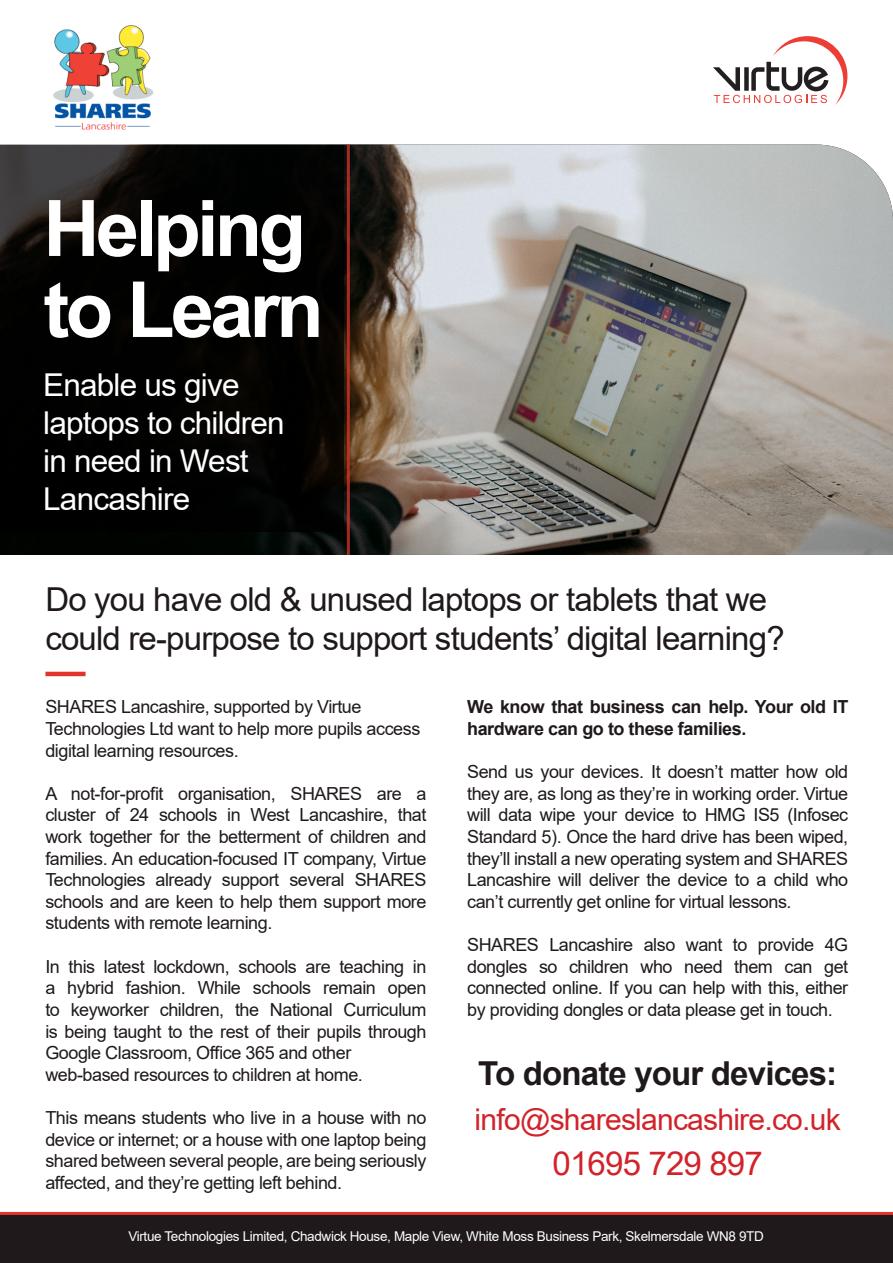
<style>
.page{position:relative;width:893px;height:1263px;background:#fff}
.page>*{position:absolute;margin:0;border:0;box-sizing:border-box;transform-origin:0 0}
.t1{font:700 78px/81px "Arial";letter-spacing:-.05em;color:#fff}
.t2{font:33px/39px "Arial";letter-spacing:-.025em;color:#1f191b}
.t3{font:700 33px "Arial";letter-spacing:-.025em;color:#1f191b}
.t4{font:33px "Arial";letter-spacing:-.025em;color:#d1232a}
.t5{font:31.5px/37.8px "Arial";letter-spacing:-.025em;color:#fff}
.t6{font:30px "Arial";letter-spacing:-.025em;color:#d1232a}
.t7{font:18px/21.6px "Arial";letter-spacing:-.025em;color:#1f191b;text-align:justify}
.t8{font:700 18px/21.6px "Arial";letter-spacing:-.025em;color:#1f191b}
.t9{font:13.5px "Arial";letter-spacing:-.025em;color:#fff}
</style>
<div class="page">
<svg style="left:713px;top:36px;width:134px;height:69px"></svg>
<img style="left:0;top:145px;width:893px;height:410px">
<svg style="left:0;top:145px;width:343px;height:386px;fill:#010200"></svg>
<hr style="left:347px;top:145px;width:3px;height:410px;background:#e1342d">
<hr style="left:45px;top:672px;width:41px;height:4px;background:#e1342d">
<div style="left:0;top:1215px;width:893px;height:48px;background:#1f191b"></div>
<hr style="left:0;top:1212px;width:893px;height:3px;background:#e1342d">
<img style="left:37px;top:19px;width:117px;height:111px">
<p class="t1" style="left:43px;top:189px;width:282px">Helping to Learn</p>
<p class="t5" style="left:43px;top:366px;width:198px">Enable us give</p>
<p class="t5" style="left:43px;top:404px;width:243px">laptops to children in need in West</p>
<p class="t5" style="left:43px;top:479px;width:148px">Lancashire</p>
<p class="t2" style="left:45px;top:579px;width:741px">Do you have old &amp; unused laptops or tablets that we could re-purpose to support students’ digital learning?</p>
<p class="t7" style="left:45px;top:696px;width:318px">SHARES Lancashire, supported by Virtue</p>
<p class="t7" style="left:45px;top:718px;width:377px">Technologies Ltd want to help more pupils access</p>
<p class="t7" style="left:45px;top:739px;width:195px">digital learning resources.</p>
<p class="t7" style="left:45px;top:783px;width:383px">A not-for-profit organisation, SHARES are a cluster of 24 schools in West Lancashire, that work together for the betterment of children and families. An education-focused IT company, Virtue Technologies already support several SHARES schools and are keen to help them support more students with remote learning.</p>
<p class="t7" style="left:45px;top:955px;width:383px">In this latest lockdown, schools are teaching in a hybrid fashion. While schools remain open to keyworker children, the National Curriculum is being taught to the rest of their pupils through Google Classroom, Office 365 and other</p>
<p class="t7" style="left:45px;top:1063px;width:319px">web-based resources to children at home.</p>
<p class="t7" style="left:45px;top:1107px;width:383px">This means students who live in a house with no device or internet; or a house with one laptop being shared between several people, are being seriously affected, and they’re getting left behind.</p>
<p class="t8" style="left:467px;top:696px;width:383px">We know that business can help. Your old IT hardware can go to these families.</p>
<p class="t7" style="left:467px;top:761px;width:383px">Send us your devices. It doesn’t matter how old they are, as long as they’re in working order. Virtue will data wipe your device to HMG IS5 (Infosec Standard 5). Once the hard drive has been wiped, they’ll install a new operating system and SHARES Lancashire will deliver the device to a child who can’t currently get online for virtual lessons.</p>
<p class="t7" style="left:467px;top:934px;width:383px">SHARES Lancashire also want to provide 4G dongles so children who need them can get connected online. If you can help with this, either by providing dongles or data please get in touch.</p>
<p class="t3" style="left:478px;top:1050px;width:360px">To donate your devices:</p>
<p class="t6" style="left:475px;top:1099px;width:368px">info@shareslancashire.co.uk</p>
<p class="t4" style="left:553px;top:1141px;width:212px">01695 729 897</p>
<p class="t9" style="left:128px;top:1227px;width:637px">Virtue Technologies Limited, Chadwick House, Maple View, White Moss Business Park, Skelmersdale WN8 9TD</p>
</div>
